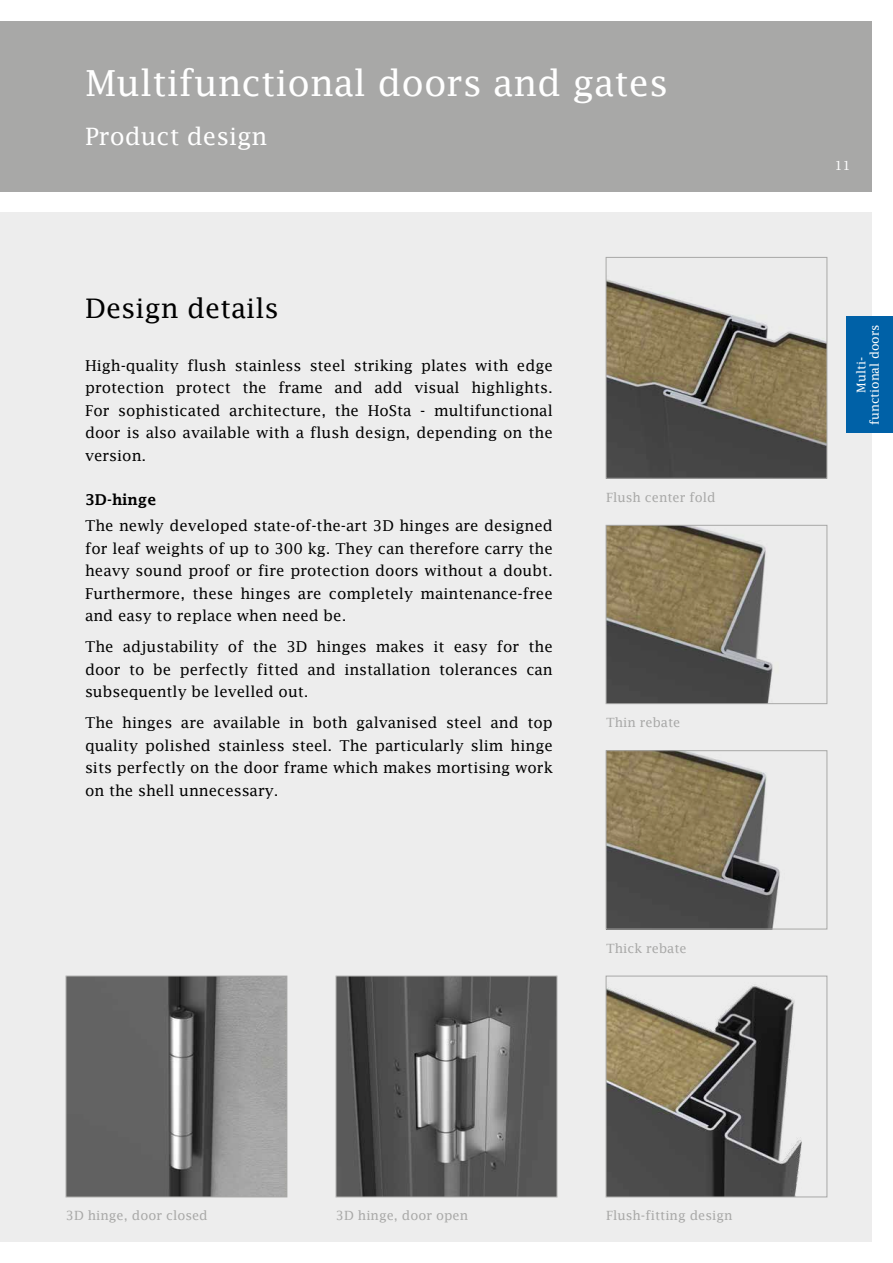
<style>
.page{position:relative;width:893px;height:1263px;background:#fff}
.page>*{position:absolute;margin:0;border:0;box-sizing:border-box;transform-origin:0 0}
.Kapitel___Inhaltsverzeichnis_26pt_5mm{font:36px "Lucida Fax";color:#fff}
.Headline_18_32pt{font:27px "Lucida Fax";color:#000}
.Kapitel___Inhaltsverzeichnis_26pt_5mm-2{font:24px "Lucida Fax";color:#fff}
.Fließtext_8_5_12pt_Blocksatz{font:15px/22.5px "Lucida Fax";color:#000;text-align:justify}
.Fließtext_8_5_12pt_Blocksatz-2{font:600 15px "Lucida Fax";color:#000}
.Fließtext_8_5_12pt{font:12.75px "Lucida Fax";color:#a8a8a7}
.t1{font:12.75px "Lucida Fax";color:#fff}
.Inhaltsverzeichnis_10_6mm{font:12px/13.5px "Lucida Fax";color:#fff;text-align:center}
</style>
<div class="page">
<div style="left:0;top:21px;width:872px;height:170px;background:#a8a8a7"></div>
<div style="left:0;top:213px;width:872px;height:1029px;background:#ededed"></div>
<img style="left:68px;top:978px;width:217px;height:217px">
<div style="left:66px;top:976px;width:221px;height:221px;border:1px solid #a8a8a7"></div>
<img style="left:338px;top:978px;width:217px;height:217px">
<div style="left:336px;top:976px;width:221px;height:221px;border:1px solid #a8a8a7"></div>
<img style="left:608px;top:985px;width:194px;height:210px">
<div style="left:606px;top:976px;width:221px;height:221px;border:1px solid #a8a8a7"></div>
<img style="left:608px;top:279px;width:217px;height:197px">
<div style="left:606px;top:257px;width:221px;height:221px;border:1px solid #a8a8a7"></div>
<img style="left:608px;top:527px;width:165px;height:175px">
<div style="left:606px;top:525px;width:221px;height:179px;border:1px solid #a8a8a7"></div>
<img style="left:608px;top:753px;width:172px;height:174px">
<div style="left:606px;top:751px;width:221px;height:178px;border:1px solid #a8a8a7"></div>
<div style="left:846px;top:317px;width:47px;height:116px;background:#0061a7"></div>
<p class="Kapitel___Inhaltsverzeichnis_26pt_5mm" style="left:85px;top:62px;width:584px">Multifunctional doors and gates</p>
<p class="Kapitel___Inhaltsverzeichnis_26pt_5mm-2" style="left:85px;top:122px;width:184px">Product design</p>
<p class="Headline_18_32pt" style="left:85px;top:293px;width:195px">Design details</p>
<p class="Fließtext_8_5_12pt_Blocksatz" style="left:85px;top:354px;width:469px">High-quality flush stainless steel striking plates with edge protection protect the frame and add visual highlights.<br>For sophisticated architecture, the HoSta - multifunctional door is also available with a flush design, depending on the version.</p>
<p class="Fließtext_8_5_12pt_Blocksatz-2" style="left:85px;top:491px;width:73px">3D-hinge</p>
<p class="Fließtext_8_5_12pt_Blocksatz" style="left:85px;top:514px;width:469px">The newly developed state-of-the-art 3D hinges are designed for leaf weights of up to 300 kg. They can therefore carry the heavy sound proof or fire protection doors without a doubt.<br>Furthermore, these hinges are completely maintenance-free and easy to replace when need be.</p>
<p class="Fließtext_8_5_12pt_Blocksatz" style="left:85px;top:635px;width:469px">The adjustability of the 3D hinges makes it easy for the door to be perfectly fitted and installation tolerances can subsequently be levelled out.</p>
<p class="Fließtext_8_5_12pt_Blocksatz" style="left:85px;top:711px;width:469px">The hinges are available in both galvanised steel and top quality polished stainless steel. The particularly slim hinge sits perfectly on the door frame which makes mortising work on the shell unnecessary.</p>
<p class="Fließtext_8_5_12pt" style="left:606px;top:490px;width:111px">Flush center fold</p>
<p class="Fließtext_8_5_12pt" style="left:606px;top:715px;width:76px">Thin rebate</p>
<p class="Fließtext_8_5_12pt" style="left:606px;top:940px;width:82px">Thick rebate</p>
<p class="Fließtext_8_5_12pt" style="left:66px;top:1208px;width:143px">3D hinge, door closed</p>
<p class="Fließtext_8_5_12pt" style="left:336px;top:1208px;width:134px">3D hinge, door open</p>
<p class="Fließtext_8_5_12pt" style="left:606px;top:1208px;width:128px">Flush-fitting design</p>
<p class="t1" style="left:834px;top:158px;width:18px">11</p>
<p class="Inhaltsverzeichnis_10_6mm" style="left:854px;top:425px;width:102px;rotate:-90deg">Multi&shy;functional doors</p>
</div>
